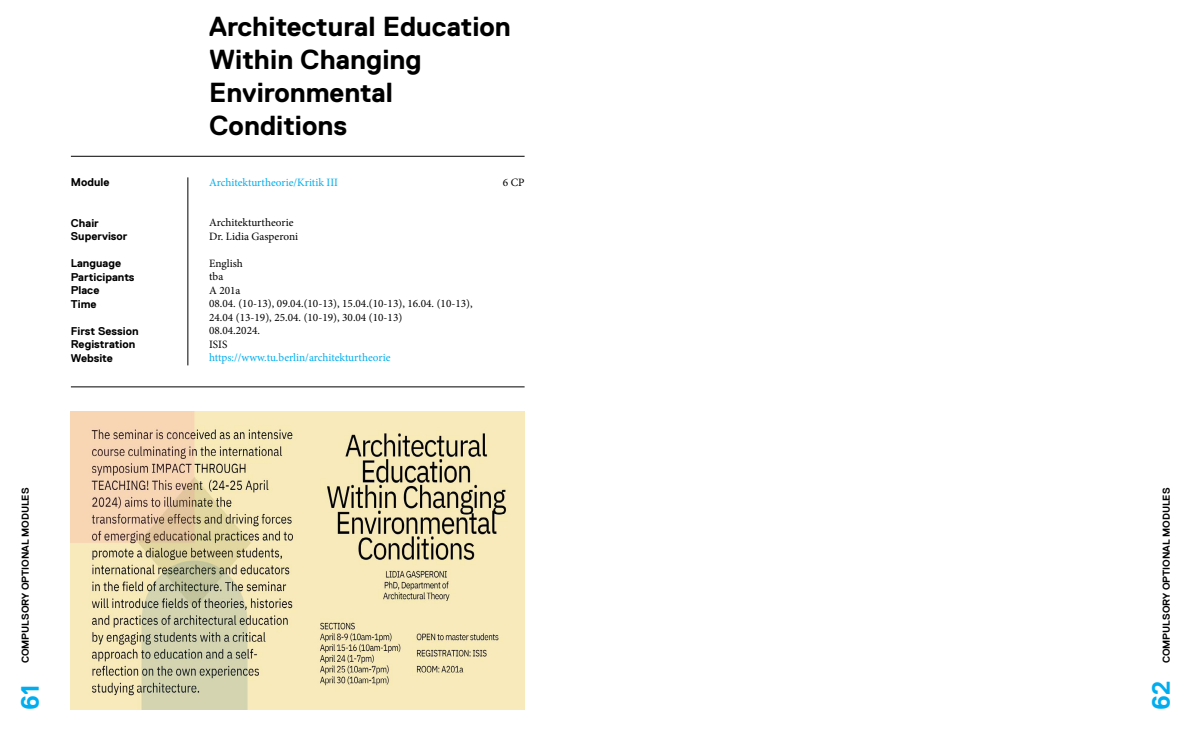
<style>
.page{position:relative;width:1191px;height:745px;background:#fff}
.page>*{position:absolute;margin:0;border:0;box-sizing:border-box;transform-origin:0 0}
.t1{font:700 27.5px/33px "Replica";color:#000}
.t2{font:700 25px "Replica";color:#00aeef}
.t3{font:11.25px/13.5px "Minion Pro";color:#000}
.t4{font:700 11.25px/13.5px "Replica";color:#000}
.t5{font:11.25px "Minion Pro";letter-spacing:-.005em;color:#00aeef}
.t6{font:700 10px "Replica";color:#000}
</style>
<div class="page">
<hr style="left:188px;top:177px;width:1px;height:188px;background:#000">
<hr style="left:71px;top:386px;width:453px;height:1px;background:#000">
<hr style="left:71px;top:156px;width:453px;height:1px;background:#000">
<img style="left:71px;top:411px;width:453px;height:298px">
<p class="t4" style="left:71px;top:175px;width:40px">Module</p>
<p class="t4" style="left:71px;top:216px;width:58px">Chair<br>Supervisor</p>
<p class="t4" style="left:71px;top:256px;width:65px">Language<br>Participants<br>Place<br>Time</p>
<p class="t4" style="left:71px;top:324px;width:69px">First Session<br>Registration<br>Website</p>
<p class="t6" style="left:20px;top:663px;width:177px;rotate:-90deg">COMPULSORY OPTIONAL MODULES</p>
<h2 class="t2" style="left:16px;top:709px;width:27px;rotate:-90deg">61</h2>
<h1 class="t1" style="left:209px;top:10px;width:303px">Architectural Education<br>Within Changing<br>Environmental<br>Conditions</h1>
<p class="t5" style="left:209px;top:174px;width:130px">Architekturtheorie/Kritik III</p>
<p class="t3" style="left:209px;top:216px;width:91px">Architekturtheorie<br>Dr. Lidia Gasperoni</p>
<p class="t3" style="left:209px;top:256px;width:265px">English<br>tba<br>A 201a<br>08.04. (10-13), 09.04.(10-13), 15.04.(10-13), 16.04. (10-13),<br>24.04 (13-19), 25.04. (10-19), 30.04 (10-13)<br>08.04.2024.<br>ISIS</p>
<p class="t5" style="left:209px;top:350px;width:183px">https://www.tu.berlin/architekturtheorie</p>
<p class="t3" style="left:503px;top:175px;width:23px">6 CP</p>
<p class="t6" style="left:1160px;top:663px;width:177px;rotate:-90deg">COMPULSORY OPTIONAL MODULES</p>
<h2 class="t2" style="left:1147px;top:709px;width:31px;rotate:-90deg">62</h2>
</div>
